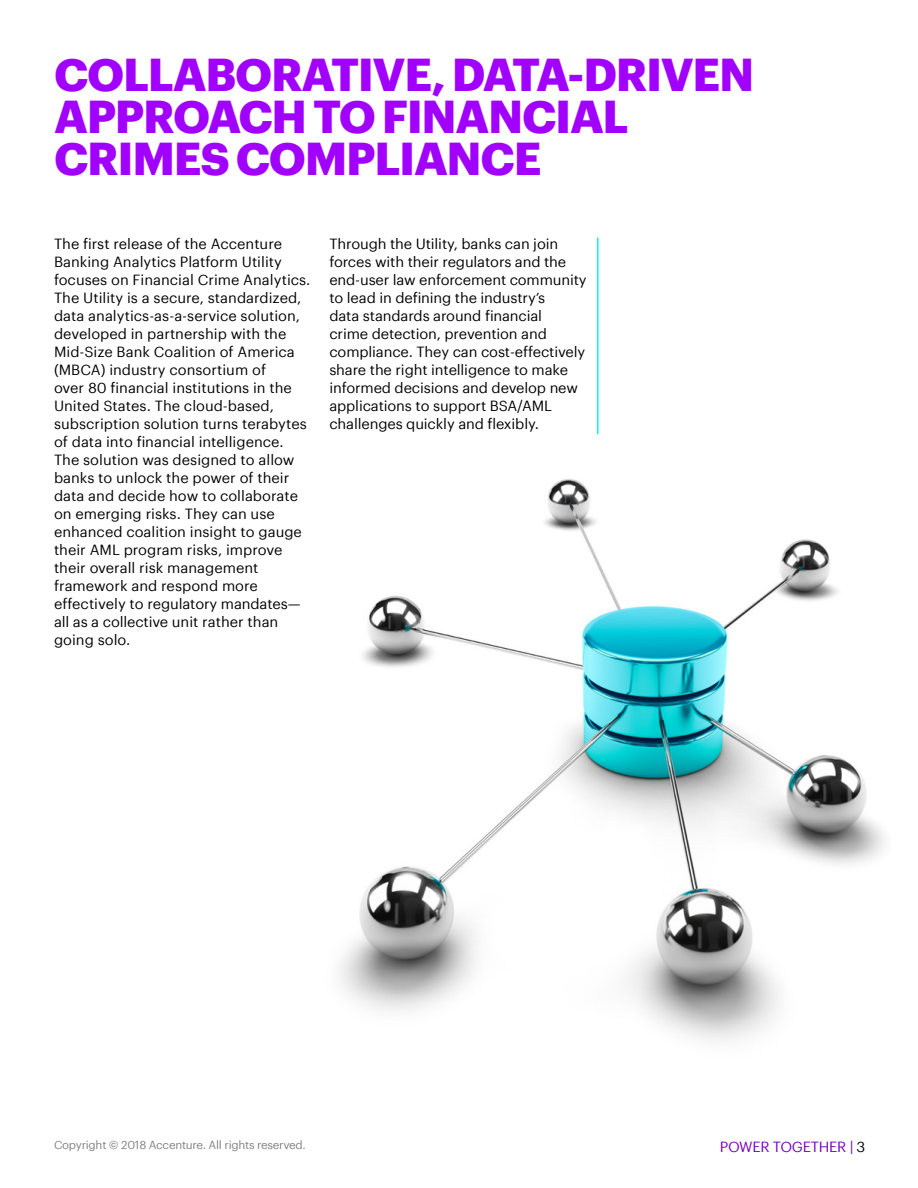
<style>
.page{position:relative;width:918px;height:1188px;background:#fff}
.page>*{position:absolute;margin:0;border:0;box-sizing:border-box;transform-origin:0 0}
.t1{font:700 45px/42px "Graphik";letter-spacing:-.03em;color:#a100ff}
.t2{font:14.4px/18px "Graphik";color:#000}
.t3{font:14.4px "Graphik";letter-spacing:-.02em;color:#7500c0}
.t4{font:11.4px "Graphik";letter-spacing:-.025em;color:#808080}
.s1{color:#000}
</style>
<div class="page">
<img style="left:340px;top:387px;width:545px;height:654px">
<hr style="left:597px;top:238px;width:1px;height:196px;background:#00f3ff">
<h1 class="t1" style="left:54px;top:50px;width:702px">COLLABORATIVE, DATA-DRIVEN<br>APPROACH TO FINANCIAL<br>CRIMES COMPLIANCE</h1>
<p class="t2" style="left:54px;top:234px;width:258px">The first release of the Accenture Banking Analytics Platform Utility focuses on Financial Crime Analytics.<br>The Utility is a secure, standardized, data analytics-as-a-service solution, developed in partnership with the Mid-Size Bank Coalition of America (MBCA) industry consortium of<br>over 80 financial institutions in the United States. The cloud-based, subscription solution turns terabytes of data into financial intelligence.<br>The solution was designed to allow banks to unlock the power of their data and decide how to collaborate on emerging risks. They can use enhanced coalition insight to gauge their AML program risks, improve their overall risk management framework and respond more effectively to regulatory mandates— all as a collective unit rather than going solo.</p>
<p class="t2" style="left:329px;top:234px;width:259px">Through the Utility, banks can join forces with their regulators and the end-user law enforcement community to lead in defining the industry’s<br>data standards around financial<br>crime detection, prevention and compliance. They can cost-effectively share the right intelligence to make informed decisions and develop new applications to support BSA/AML challenges quickly and flexibly.</p>
<p class="t4" style="left:54px;top:1137px;width:253px">Copyright © 2018 Accenture. All rights reserved.</p>
<p class="t3" style="left:720px;top:1136px;width:147px">POWER TOGETHER | <span class="s1">3</span></p>
</div>
